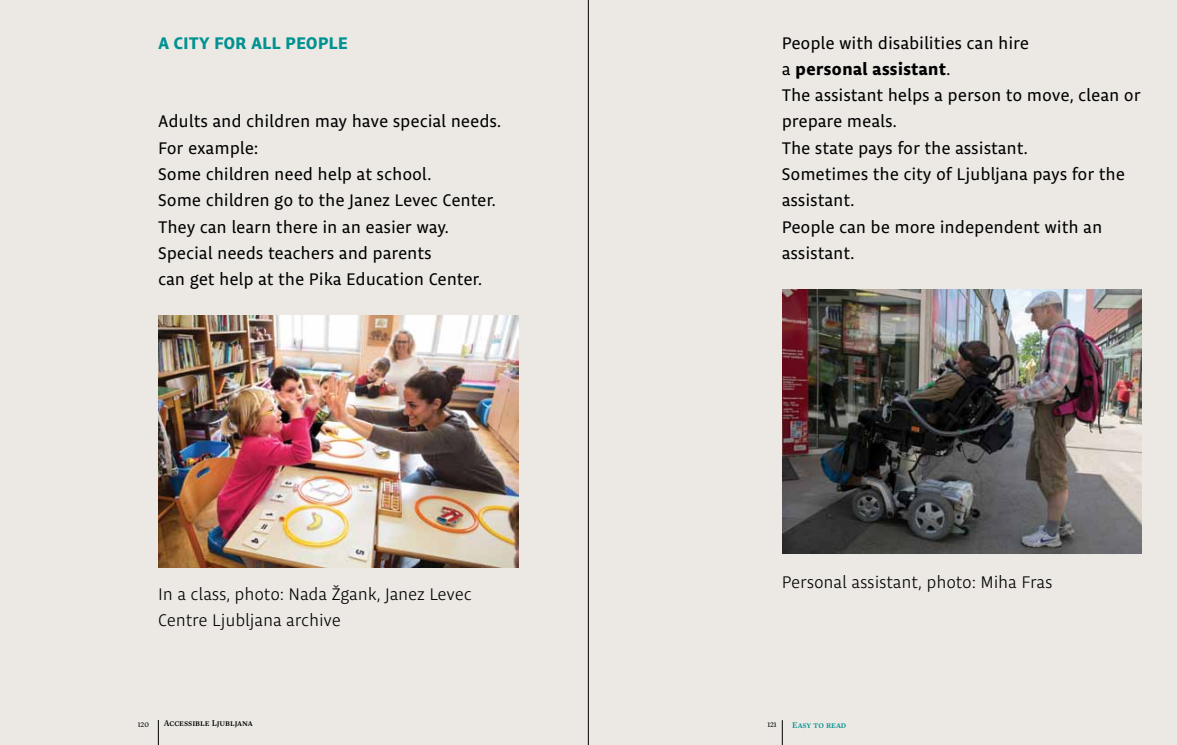
<style>
.page{position:relative;width:1177px;height:745px;background:#fff}
.page>*{position:absolute;margin:0;border:0;box-sizing:border-box;transform-origin:0 0}
.t1{font:17.5px/26.2px "Bad News Big Sans";letter-spacing:.03em;color:#000}
.t2{font:300 17.5px/26.2px "Bad News Big Sans";letter-spacing:.03em;color:#000}
.t3{font:800 17.5px "Bad News Big Sans";letter-spacing:.03em;color:#009191}
.t4{font:500 8.75px "Bad News SC";color:#000}
.t5{font:500 8.75px "Bad News SC";letter-spacing:-.005em;color:#009191}
.t6{font:7.75px "Bad News";color:#000}
.s1{font-weight:800}
</style>
<div class="page">
<div style="left:0;top:0;width:1176px;height:744px;background:#ece9e5"></div>
<svg style="left:782px;top:720px;width:1px;height:24px"></svg>
<svg style="left:158px;top:720px;width:1px;height:24px"></svg>
<hr style="left:588px;top:0;width:1px;height:744px;background:#000">
<img style="left:158px;top:315px;width:361px;height:251px">
<img style="left:782px;top:289px;width:359px;height:264px">
<p class="t3" style="left:158px;top:33px;width:191px">A CITY FOR ALL PEOPLE</p>
<p class="t1" style="left:158px;top:109px;width:344px">Adults and children may have special needs.<br>For example:<br>Some children need help at school.<br>Some children go to the Janez Levec Center.<br>They can learn there in an easier way.<br>Special needs teachers and parents<br>can get help at the Pika Education Center.</p>
<p class="t2" style="left:158px;top:581px;width:314px">In a class, photo: Nada Žgank, Janez Levec<br>Centre Ljubljana archive</p>
<p class="t1" style="left:782px;top:30px;width:360px">People with disabilities can hire<br>a <span class="s1">personal assistant</span>.<br>The assistant helps a person to move, clean or prepare meals.<br>The state pays for the assistant.<br>Sometimes the city of Ljubljana pays for the assistant.<br>People can be more independent with an assistant.</p>
<p class="t2" style="left:782px;top:568px;width:272px">Personal assistant, photo: Miha Fras</p>
<p class="t6" style="left:138px;top:719px;width:13px">120</p>
<p class="t4" style="left:164px;top:718px;width:90px">Accessible Ljubljana</p>
<p class="t6" style="left:767px;top:720px;width:11px">121</p>
<p class="t5" style="left:792px;top:719px;width:56px">Easy to read</p>
</div>
